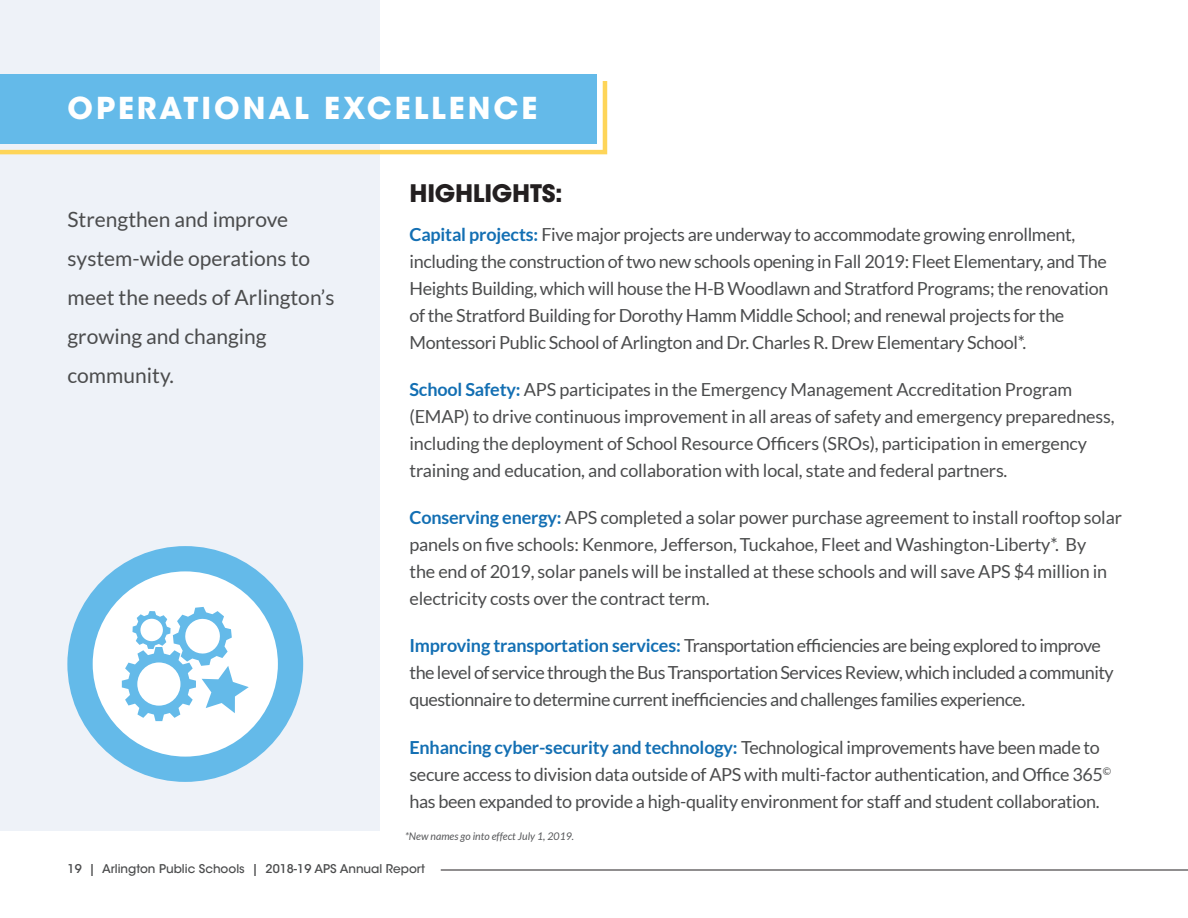
<style>
.page{position:relative;width:1188px;height:918px;background:#fff}
.page>*{position:absolute;margin:0;border:0;box-sizing:border-box;transform-origin:0 0}
.Page_Headers{font:700 30px "ITC Avant Garde Std";letter-spacing:.1em;color:#fff}
.t1{font:700 24px "ITC Avant Garde Std";letter-spacing:-.01em;color:#231f20}
.Bold_Lead_In{font:21px/39px "Lato";color:#4b4c4d}
.body{font:18px/27px "Lato";letter-spacing:-.02em;color:#4b4c4d}
.t2{font:500 12px "ITC Avant Garde Std";color:#4b4c4d}
.body-2{font:italic 10.5px "Lato";color:#57585a}
.s1{font-weight:700;color:#136fb3}
</style>
<div class="page">
<div style="left:0;top:0;width:380px;height:918px;background:#eef2f8"></div>
<svg style="left:0;top:76px;width:608px;height:79px;background:#7ac1e1"></svg>
<div style="left:0;top:831px;width:432px;height:87px;background:#fff"></div>
<svg style="left:67px;top:546px;width:236px;height:236px"></svg>
<svg style="left:122px;top:607px;width:127px;height:114px;background:#c9e7f7"></svg>
<hr style="left:441px;top:870px;width:747px;height:1px;background:#231f20">
<p class="Page_Headers" style="left:68px;top:89px;width:471px">OPERATIONAL EXCELLENCE</p>
<p class="Bold_Lead_In" style="left:68px;top:200px;width:268px">Strengthen and improve system-wide operations to meet the needs of Arlington’s growing and changing community.</p>
<h3 class="t1" style="left:410px;top:178px;width:155px">HIGHLIGHTS:</h3>
<p class="body" style="left:410px;top:220px;width:700px"><span class="s1">Capital projects:</span> Five major projects are underway to accommodate growing enrollment, including the construction of two new schools opening in Fall 2019: Fleet Elementary, and The Heights Building, which will house the H-B Woodlawn and Stratford Programs; the renovation of the Stratford Building for Dorothy Hamm Middle School; and renewal projects for the Montessori Public School of Arlington and Dr. Charles R. Drew Elementary School*.</p>
<p class="body" style="left:410px;top:376px;width:707px"><span class="s1">School Safety:</span> APS participates in the Emergency Management Accreditation Program (EMAP) to drive continuous improvement in all areas of safety and emergency preparedness, including the deployment of School Resource Officers (SROs), participation in emergency training and education, and collaboration with local, state and federal partners.</p>
<p class="body" style="left:410px;top:504px;width:714px"><span class="s1">Conserving energy:</span> APS completed a solar power purchase agreement to install rooftop solar panels on five schools: Kenmore, Jefferson, Tuckahoe, Fleet and Washington-Liberty*. By<br>the end of 2019, solar panels will be installed at these schools and will save APS $4 million in electricity costs over the contract term.</p>
<p class="body" style="left:410px;top:632px;width:706px"><span class="s1">Improving transportation services:</span> Transportation efficiencies are being explored to improve the level of service through the Bus Transportation Services Review, which included a community questionnaire to determine current inefficiencies and challenges families experience.</p>
<p class="body" style="left:409px;top:733px;width:703px"><span class="s1">Enhancing cyber-security and technology:</span> Technological improvements have been made to secure access to division data outside of APS with multi-factor authentication, and Office 365<sup>© </sup>has been expanded to provide a high-quality environment for staff and student collaboration.</p>
<p class="body-2" style="left:405px;top:830px;width:171px">*New names go into effect July 1, 2019.</p>
<p class="t2" style="left:68px;top:861px;width:359px">19 | Arlington Public Schools | 2018-19 APS Annual Report</p>
</div>
